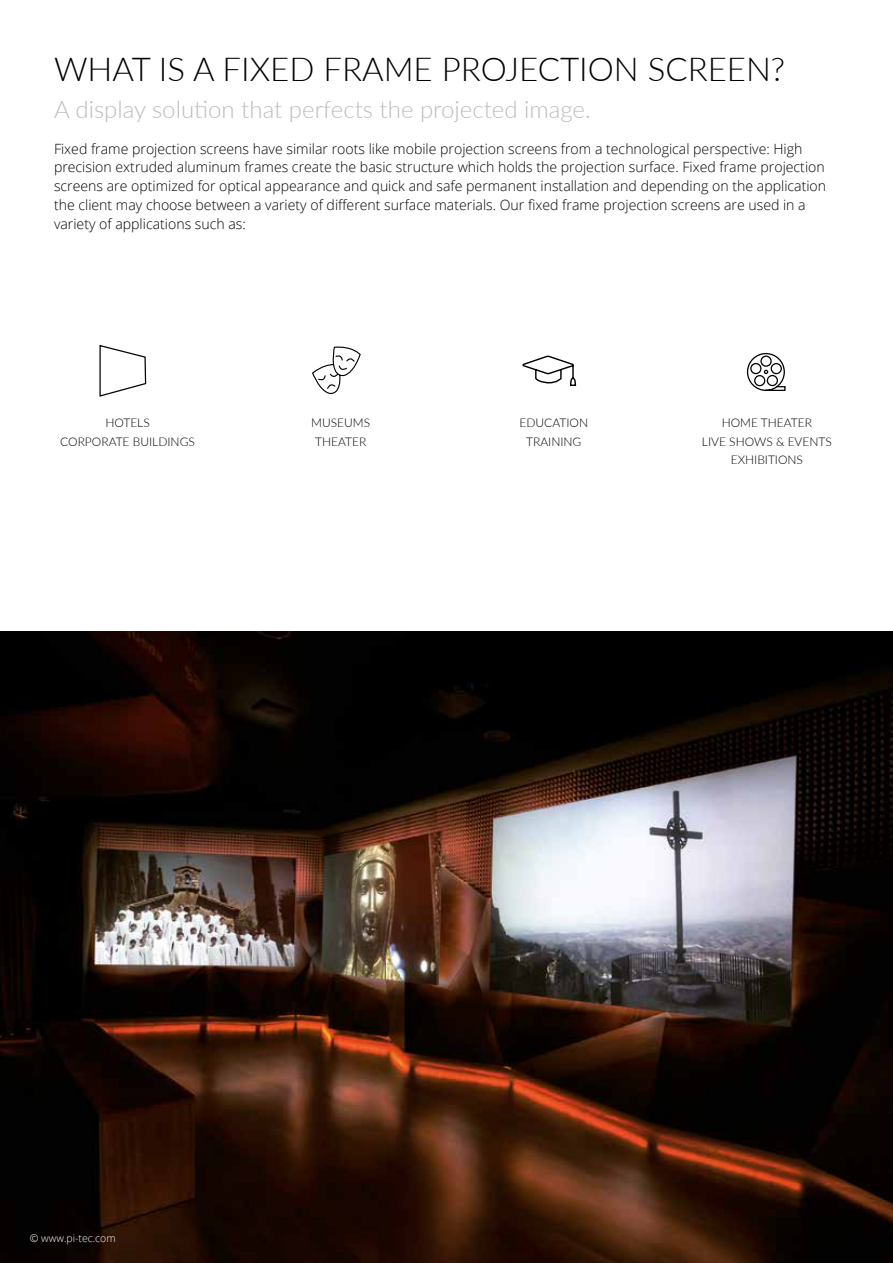
<style>
.page{position:relative;width:893px;height:1263px;background:#fff}
.page>*{position:absolute;margin:0;border:0;box-sizing:border-box;transform-origin:0 0}
.t1{font:300 33px "Lato";color:#000}
.t2{font:300 24px "Lato";color:#bcbcbc}
.t3{font:300 14.1px/18.8px "Open Sans";color:#000}
.t4{font:300 12px/18.6px "Lato";color:#000;text-align:center}
.t5{font:300 10.5px "Open Sans";color:#fff}
</style>
<div class="page">
<img style="left:0;top:631px;width:893px;height:632px">
<div style="left:0;top:631px;width:8px;height:320px;background:#020000"></div>
<svg style="left:312px;top:346px;width:49px;height:48px"></svg>
<svg style="left:522px;top:355px;width:55px;height:31px"></svg>
<svg style="left:746px;top:353px;width:40px;height:38px"></svg>
<svg style="left:99px;top:344px;width:48px;height:53px"></svg>
<h1 class="t1" style="left:54px;top:50px;width:733px">WHAT IS A FIXED FRAME PROJECTION SCREEN?</h1>
<h2 class="t2" style="left:54px;top:93px;width:538px">A display solution that perfects the projected image.</h2>
<p class="t3" style="left:54px;top:139px;width:774px">Fixed frame projection screens have similar roots like mobile projection screens from a technological perspective: High precision extruded aluminum frames create the basic structure which holds the projection surface. Fixed frame projection screens are optimized for optical appearance and quick and safe permanent installation and depending on the application the client may choose between a variety of different surface materials. Our fixed frame projection screens are used in a variety of applications such as:</p>
<p class="t4" style="left:60px;top:413px;width:136px">HOTELS<br>CORPORATE BUILDINGS</p>
<p class="t4" style="left:519px;top:413px;width:70px">EDUCATION<br>TRAINING</p>
<p class="t4" style="left:311px;top:413px;width:61px">MUSEUMS<br>THEATER</p>
<p class="t4" style="left:702px;top:413px;width:131px">HOME THEATER<br>LIVE SHOWS &amp; EVENTS<br>EXHIBITIONS</p>
<p class="t5" style="left:30px;top:1231px;width:87px">© www.pi-tec.com</p>
</div>
